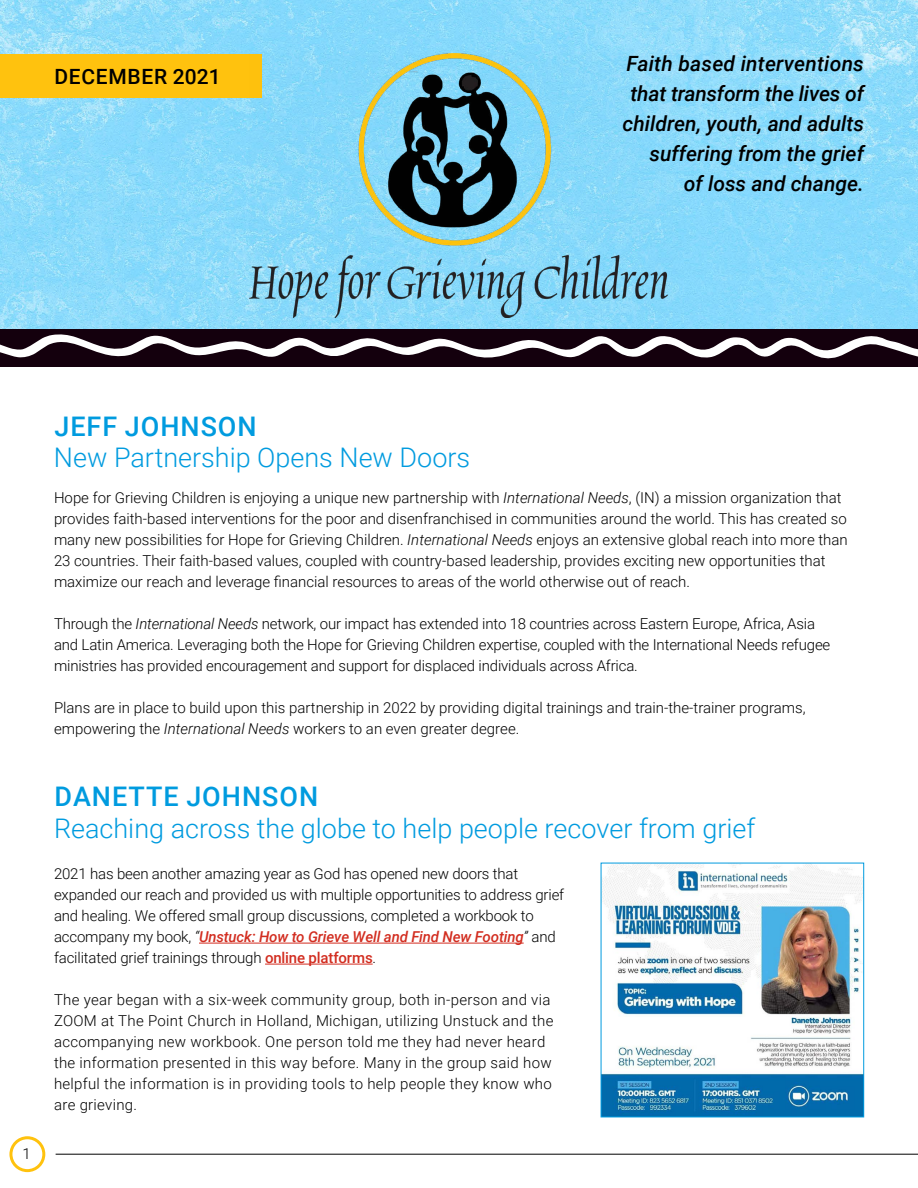
<style>
.page{position:relative;width:918px;height:1188px;background:#fff}
.page>*{position:absolute;margin:0;border:0;box-sizing:border-box;transform-origin:0 0}
.t1{font:300 27px "Roboto";color:#009bdf}
.t2{font:500 27px "Roboto";letter-spacing:.035em;color:#009bdf}
.t3{font:italic 500 21px/30px "Roboto";color:#000;text-align:right}
.t4{font:500 21px "Roboto";letter-spacing:.035em;color:#000}
.t5{font:300 15px/21px "Roboto";color:#000}
.t6{font:300 15px/21px "Roboto";letter-spacing:.02em;color:#000}
.s1{font-style:italic}
.s2{font-weight:500;font-style:italic;color:#d22d20}
.s3{font-weight:500;color:#d22d20}
</style>
<div class="page">
<div style="left:9px;top:1136px;width:36px;height:36px;border:3px solid #ffc20e;border-radius:50%"></div>
<hr style="left:56px;top:1154px;width:862px;height:1px;background:#000">
<img style="left:0;top:0;width:918px;height:329px">
<hr style="left:199px;top:943px;width:325px;height:1px;background:#d22d20">
<hr style="left:265px;top:964px;width:108px;height:1px;background:#d22d20">
<div style="left:0;top:54px;width:261px;height:44px;background:#ffc20e"></div>
<div style="left:0;top:329px;width:918px;height:38px;background:#14000d"></div>
<svg style="left:0;top:334px;width:918px;height:25px"></svg>
<img style="left:249px;top:53px;width:430px;height:265px">
<img style="left:603px;top:865px;width:259px;height:250px">
<div style="left:601px;top:863px;width:263px;height:254px;border:1px solid #009bdf"></div>
<h2 class="t4" style="left:54px;top:62px;width:168px">DECEMBER 2021</h2>
<h2 class="t3" style="left:623px;top:47px;width:243px">Faith based interventions that transform the lives of children, youth, and adults suffering from the grief<br>of loss and change.</h2>
<p class="t5" style="left:22px;top:1142px;width:10px">1</p>
<h1 class="t2" style="left:54px;top:407px;width:204px">JEFF JOHNSON</h1>
<h1 class="t1" style="left:54px;top:439px;width:418px">New Partnership Opens New Doors</h1>
<p class="t5" style="left:54px;top:487px;width:795px">Hope for Grieving Children is enjoying a unique new partnership with <span class="s1">International Needs</span>, (IN) a mission organization that provides faith-based interventions for the poor and disenfranchised in communities around the world. This has created so many new possibilities for Hope for Grieving Children. <span class="s1">International Needs</span> enjoys an extensive global reach into more than 23 countries. Their faith-based values, coupled with country-based leadership, provides exciting new opportunities that maximize our reach and leverage financial resources to areas of the world otherwise out of reach.</p>
<p class="t5" style="left:54px;top:613px;width:778px">Through the <span class="s1">International Needs</span> network, our impact has extended into 18 countries across Eastern Europe, Africa, Asia and Latin America. Leveraging both the Hope for Grieving Children expertise, coupled with the International Needs refugee ministries has provided encouragement and support for displaced individuals across Africa.</p>
<p class="t5" style="left:54px;top:697px;width:753px">Plans are in place to build upon this partnership in 2022 by providing digital trainings and train-the-trainer programs, empowering the <span class="s1">International Needs</span> workers to an even greater degree.</p>
<h1 class="t2" style="left:54px;top:778px;width:265px">DANETTE JOHNSON</h1>
<h1 class="t1" style="left:54px;top:809px;width:703px">Reaching across the globe to help people recover from grief</h1>
<p class="t5" style="left:54px;top:863px;width:512px">2021 has been another amazing year as God has opened new doors that expanded our reach and provided us with multiple opportunities to address grief and healing. We offered small group discussions, completed a workbook to accompany my book, <span class="s1">“</span><span class="s2">Unstuck: How to Grieve Well and Find New Footing</span><span class="s1">”</span> and facilitated grief trainings through <span class="s3">online platforms</span>.</p>
<p class="t6" style="left:54px;top:989px;width:501px">The year began with a six-week community group, both in-person and via ZOOM at The Point Church in Holland, Michigan, utilizing Unstuck and the accompanying new workbook. One person told me they had never heard the information presented in this way before. Many in the group said how helpful the information is in providing tools to help people they know who are grieving.</p>
</div>
